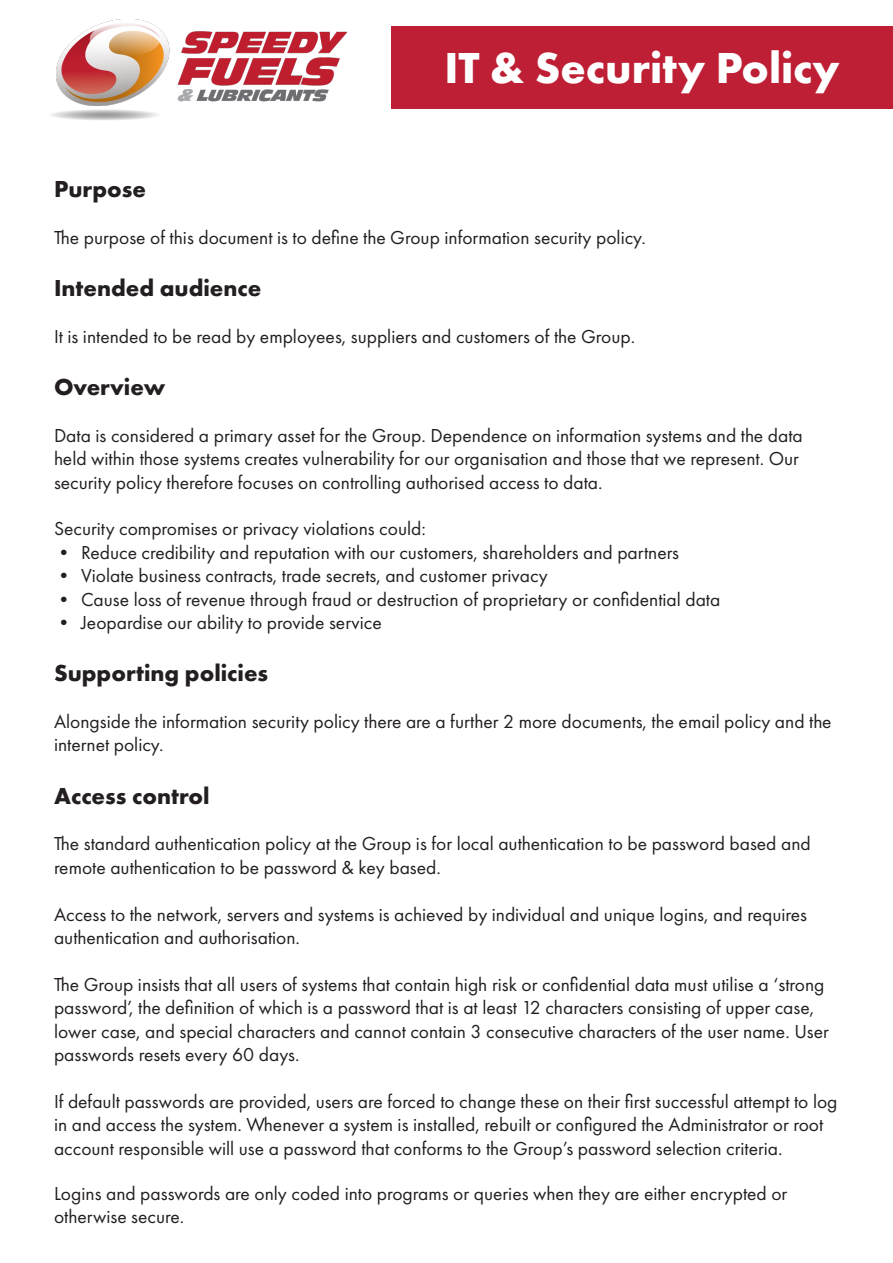
<style>
.page{position:relative;width:893px;height:1263px;background:#fff}
.page>*{position:absolute;margin:0;border:0;box-sizing:border-box;transform-origin:0 0}
.t1{font:700 45px "Futura PT";color:#fff}
.t2{font:700 24px "Futura PT";color:#231f20}
.t3{font:19.5px/23.4px "Futura PT";color:#231f20}
</style>
<div class="page">
<div style="left:391px;top:26px;width:502px;height:83px;background:#be1f34"></div>
<img style="left:51px;top:19px;width:297px;height:101px">
<p class="t1" style="left:444px;top:39px;width:397px">IT &amp; Security Policy</p>
<p class="t2" style="left:54px;top:173px;width:94px">Purpose</p>
<p class="t3" style="left:54px;top:225px;width:593px">The purpose of this document is to define the Group information security policy.</p>
<p class="t2" style="left:54px;top:272px;width:209px">Intended audience</p>
<p class="t3" style="left:54px;top:324px;width:583px">It is intended to be read by employees, suppliers and customers of the Group.</p>
<p class="t2" style="left:54px;top:371px;width:113px">Overview</p>
<p class="t3" style="left:54px;top:423px;width:750px">Data is considered a primary asset for the Group. Dependence on information systems and the data held within those systems creates vulnerability for our organisation and those that we represent. Our security policy therefore focuses on controlling authorised access to data.</p>
<p class="t3" style="left:54px;top:517px;width:373px">Security compromises or privacy violations could:</p>
<p class="t3" style="left:54px;top:540px;width:627px">• Reduce credibility and reputation with our customers, shareholders and partners</p>
<p class="t3" style="left:54px;top:564px;width:495px">• Violate business contracts, trade secrets, and customer privacy</p>
<p class="t3" style="left:54px;top:587px;width:668px">• Cause loss of revenue through fraud or destruction of proprietary or confidential data</p>
<p class="t3" style="left:54px;top:611px;width:329px">• Jeopardise our ability to provide service</p>
<p class="t2" style="left:54px;top:658px;width:216px">Supporting policies</p>
<p class="t3" style="left:54px;top:710px;width:779px">Alongside the information security policy there are a further 2 more documents, the email policy and the internet policy.</p>
<p class="t2" style="left:54px;top:780px;width:157px">Access control</p>
<p class="t3" style="left:54px;top:832px;width:758px">The standard authentication policy at the Group is for local authentication to be password based and remote authentication to be password &amp; key based.</p>
<p class="t3" style="left:54px;top:902px;width:754px">Access to the network, servers and systems is achieved by individual and unique logins, and requires authentication and authorisation.</p>
<p class="t3" style="left:54px;top:972px;width:776px">The Group insists that all users of systems that contain high risk or confidential data must utilise a ‘strong password’, the definition of which is a password that is at least 12 characters consisting of upper case, lower case, and special characters and cannot contain 3 consecutive characters of the user name. User passwords resets every 60 days.</p>
<p class="t3" style="left:54px;top:1089px;width:785px">If default passwords are provided, users are forced to change these on their first successful attempt to log in and access the system. Whenever a system is installed, rebuilt or configured the Administrator or root account responsible will use a password that conforms to the Group’s password selection criteria.</p>
<p class="t3" style="left:54px;top:1181px;width:735px">Logins and passwords are only coded into programs or queries when they are either encrypted or otherwise secure.</p>
</div>
